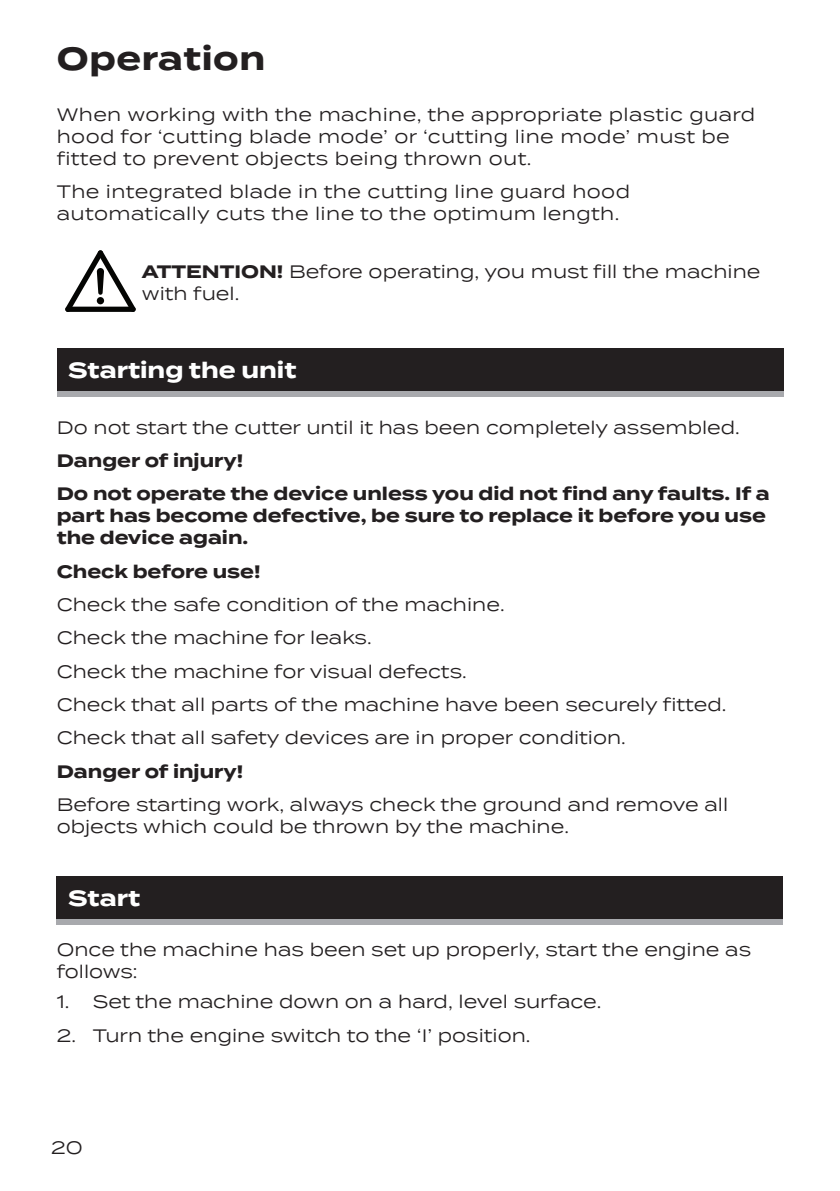
<style>
.page{position:relative;width:840px;height:1191px;background:#fff}
.page>*{position:absolute;margin:0;border:0;box-sizing:border-box;transform-origin:0 0}
.t1{font:700 32px "Termina";letter-spacing:.02em;color:#231f20}
.t2{font:700 22px "Termina";color:#fff}
.t3{font:18px/33.4px "Termina";color:#231f20}
.t4{font:18px/22px "Termina";letter-spacing:.02em;color:#231f20}
.t5{font:700 18px/33.4px "Termina";color:#231f20}
.s1{font-weight:700}
</style>
<div class="page">
<svg style="left:56px;top:918px;width:726px;height:6px;background:#919295"></svg>
<div style="left:56px;top:876px;width:726px;height:42px;background:#231f20"></div>
<div style="left:57px;top:354px;width:726px;height:43px;background:#a8a9ad"></div>
<div style="left:57px;top:348px;width:726px;height:43px;background:#231f20"></div>
<svg style="left:65px;top:250px;width:71px;height:62px"></svg>
<h1 class="t1" style="left:57px;top:35px;width:210px">Operation</h1>
<p class="t4" style="left:57px;top:102px;width:699px">When working with the machine, the appropriate plastic guard hood for ‘cutting blade mode’ or ‘cutting line mode’ must be fitted to prevent objects being thrown out.</p>
<p class="t4" style="left:57px;top:180px;width:574px">The integrated blade in the cutting line guard hood automatically cuts the line to the optimum length.</p>
<p class="t3" style="left:142px;top:260px;width:619px;line-height:22px"><span class="s1">ATTENTION!</span> Before operating, you must fill the machine with fuel.</p>
<p class="t2" style="left:68px;top:354px;width:230px">Starting the unit</p>
<p class="t3" style="left:57px;top:410px;width:684px">Do not start the cutter until it has been completely assembled.</p>
<p class="t5" style="left:57px;top:444px;width:714px">Danger of injury!<br>Do not operate the device unless you did not find any faults. If a</p>
<p class="t5" style="left:57px;top:505px;width:710px;line-height:22px">part has become defective, be sure to replace it before you use the device again.</p>
<p class="t5" style="left:57px;top:555px;width:205px">Check before use!</p>
<p class="t3" style="left:57px;top:587px;width:670px">Check the safe condition of the machine.<br>Check the machine for leaks.<br>Check the machine for visual defects.<br>Check that all parts of the machine have been securely fitted.<br>Check that all safety devices are in proper condition.</p>
<p class="t5" style="left:57px;top:755px;width:188px">Danger of injury!</p>
<p class="t3" style="left:57px;top:793px;width:672px;line-height:22px">Before starting work, always check the ground and remove all objects which could be thrown by the machine.</p>
<p class="t2" style="left:68px;top:882px;width:73px">Start</p>
<p class="t3" style="left:57px;top:937px;width:695px;line-height:22px">Once the machine has been set up properly, start the engine as follows:</p>
<p class="t3" style="left:57px;top:984px;width:546px">1. Set the machine down on a hard, level surface.</p>
<p class="t3" style="left:57px;top:1017px;width:475px">2. Turn the engine switch to the ‘I’ position.</p>
<p class="t3" style="left:51px;top:1130px;width:33px">20</p>
</div>
